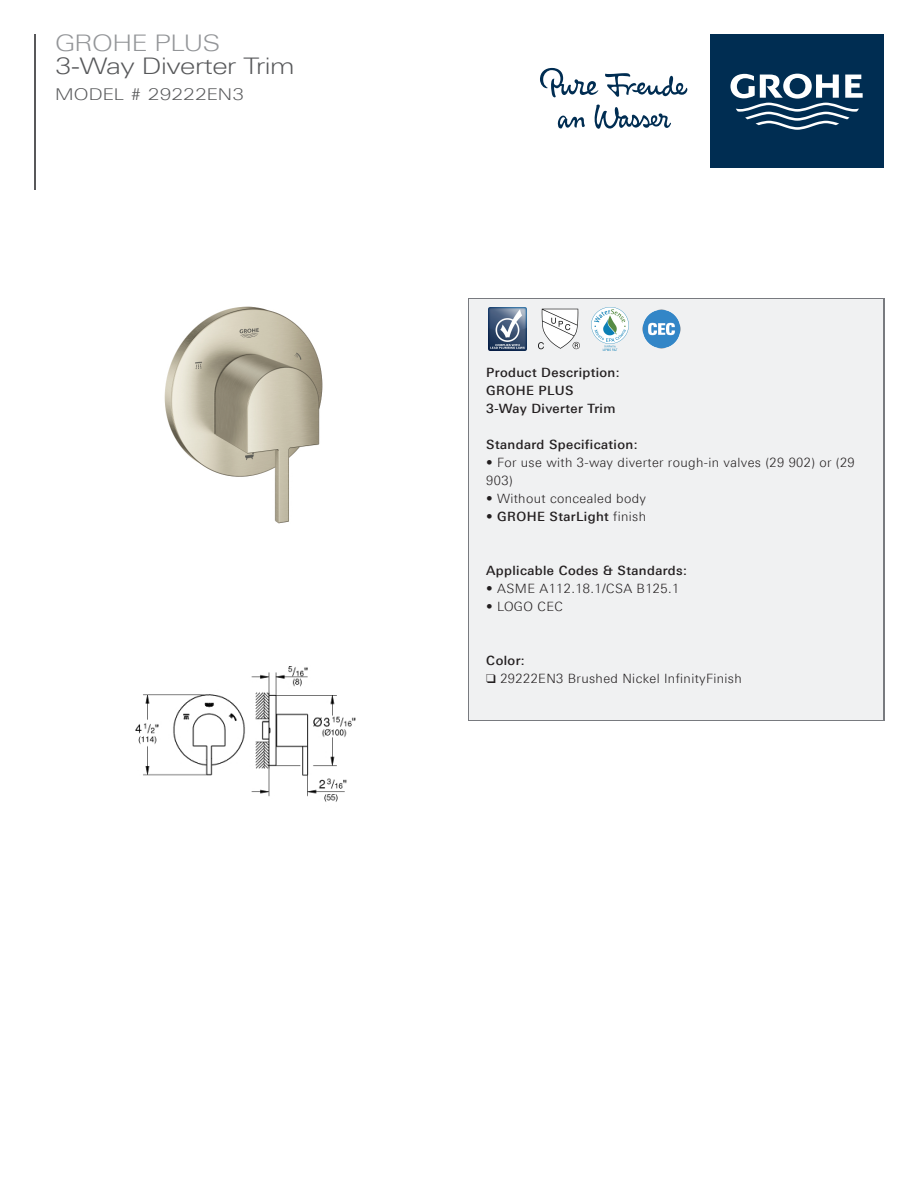
<style>
.page{position:relative;width:918px;height:1188px;background:#fff}
.page>*{position:absolute;margin:0;border:0;box-sizing:border-box;transform-origin:0 0}
.t1{font:300 22.8px "Linotype Univers 340 Ex";letter-spacing:-.02em;color:#57585a}
.t2{font:300 22.8px "Linotype Univers 340 Ex";letter-spacing:-.02em;color:#939598}
.t3{font:300 16.2px "Linotype Univers 340 Ex";letter-spacing:.01em;color:#57585a}
.t4{font:300 12.75px/18px "Linotype Univers 330";letter-spacing:.03em;color:#231f20}
.t5{font:500 12.75px/18px "Linotype Univers 530";letter-spacing:.03em;color:#231f20}
.s1{font-family:"Linotype Univers 330";font-weight:300}
</style>
<div class="page">
<hr style="left:34px;top:34px;width:2px;height:155px;background:#58585a">
<div style="left:711px;top:34px;width:173px;height:133px;background:#002d52"></div>
<svg style="left:730px;top:74px;width:133px;height:56px"></svg>
<svg style="left:540px;top:68px;width:147px;height:61px"></svg>
<img style="left:164px;top:306px;width:159px;height:218px">
<img style="left:135px;top:666px;width:221px;height:136px">
<div style="left:469px;top:299px;width:414px;height:420px;background:#f0f1f2"></div>
<img style="left:489px;top:308px;width:38px;height:42px">
<img style="left:538px;top:308px;width:42px;height:42px">
<img style="left:591px;top:308px;width:38px;height:42px">
<img style="left:642px;top:309px;width:39px;height:40px">
<h1 class="t2" style="left:55px;top:35px;width:166px">GROHE PLUS</h1>
<h1 class="t1" style="left:55px;top:58px;width:241px">3-Way Diverter Trim</h1>
<p class="t3" style="left:55px;top:88px;width:191px">MODEL # 29222EN3</p>
<p class="t5" style="left:486px;top:365px;width:135px">Product Description:<br>GROHE PLUS<br>3-Way Diverter Trim</p>
<p class="t5" style="left:486px;top:437px;width:153px">Standard Specification:</p>
<p class="t4" style="left:486px;top:455px;width:370px">• For use with 3-way diverter rough-in valves (29 902) or (29<br>903)</p>
<p class="t4" style="left:486px;top:491px;width:161px">• Without concealed body</p>
<p class="t5" style="left:486px;top:509px;width:161px"><span class="s1">•</span> GROHE StarLight <span class="s1">finish</span></p>
<p class="t5" style="left:486px;top:563px;width:202px">Applicable Codes &amp; Standards:</p>
<p class="t4" style="left:486px;top:581px;width:194px">• ASME A112.18.1/CSA B125.1</p>
<p class="t4" style="left:486px;top:599px;width:78px">• LOGO CEC</p>
<p class="t5" style="left:486px;top:653px;width:40px">Color:</p>
<p class="t4" style="left:486px;top:671px;width:257px">❑ 29222EN3 Brushed Nickel InfinityFinish</p>
</div>
